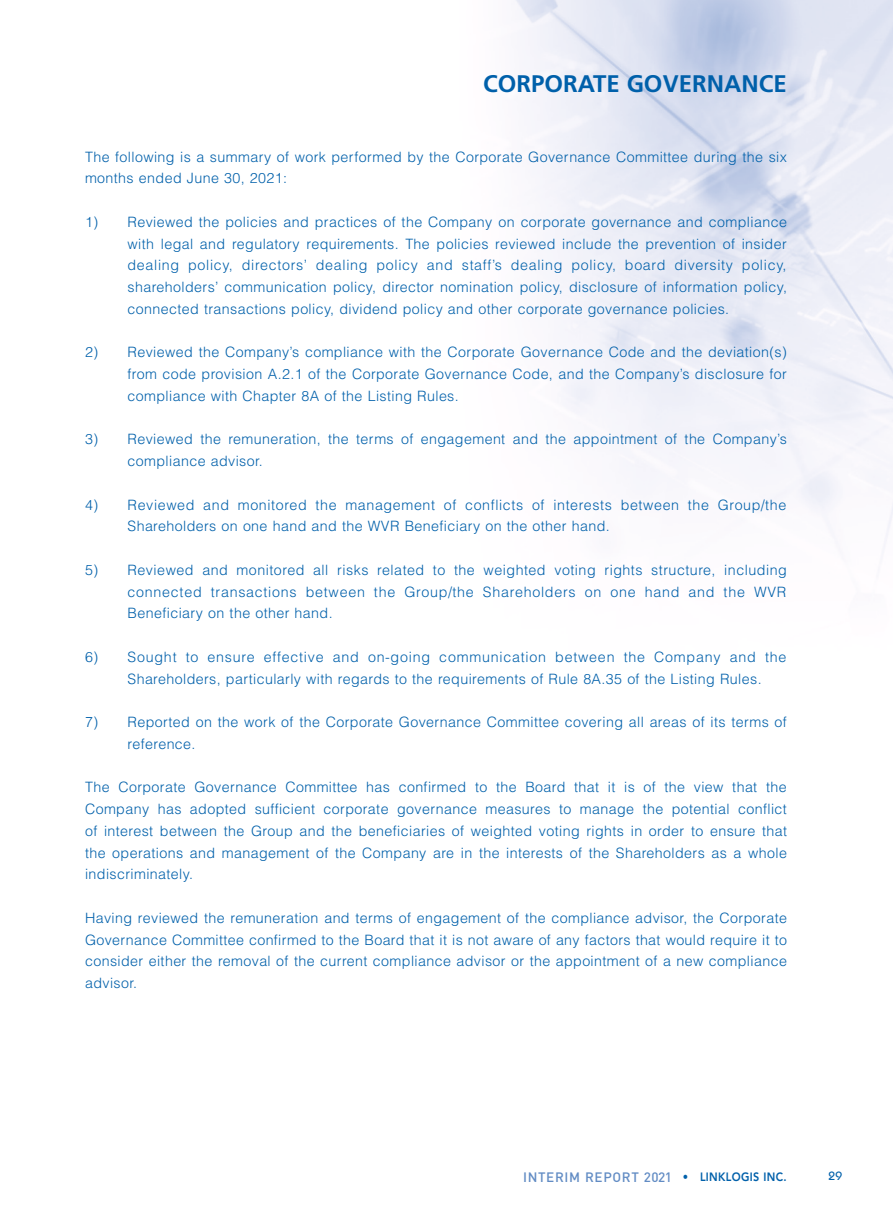
<style>
.page{position:relative;width:893px;height:1212px;background:#fff}
.page>*{position:absolute;margin:0;border:0;box-sizing:border-box;transform-origin:0 0}
.t1{font:700 24px "Frutiger LT Std";color:#0060aa}
._00_txt{font:300 14.25px/21.8px "Helvetica LT Std";letter-spacing:.03em;color:#0060aa}
.t2{font:500 13.5px "DIN Pro";letter-spacing:.05em;color:#628cc4}
.t3{font:500 12px "Bauhaus Std";color:#0060aa}
.s1{font-family:"Frutiger LT Std";font-weight:300;font-size:12px;color:#0060aa}
.s2{font-family:"Avenir LT Std";font-weight:800;font-size:12px;color:#0060aa}
</style>
<div class="page">
<h1 class="t1" style="left:483px;top:70px;width:305px">CORPORATE GOVERNANCE</h1>
<p class="_00_txt" style="left:85px;top:145px;width:703px">The following is a summary of work performed by the Corporate Governance Committee during the six months ended June 30, 2021:</p>
<p class="_00_txt" style="left:128px;top:211px;width:661px;text-align:justify;text-indent:-43px">1) Reviewed the policies and practices of the Company on corporate governance and compliance with legal and regulatory requirements. The policies reviewed include the prevention of insider dealing policy, directors’ dealing policy and staff’s dealing policy, board diversity policy, shareholders’ communication policy, director nomination policy, disclosure of information policy, connected transactions policy, dividend policy and other corporate governance policies.</p>
<p class="_00_txt" style="left:128px;top:341px;width:661px;text-align:justify;text-indent:-43px">2) Reviewed the Company’s compliance with the Corporate Governance Code and the deviation(s) from code provision A.2.1 of the Corporate Governance Code, and the Company’s disclosure for compliance with Chapter 8A of the Listing Rules.</p>
<p class="_00_txt" style="left:128px;top:428px;width:661px;text-indent:-43px">3) Reviewed the remuneration, the terms of engagement and the appointment of the Company’s compliance advisor.</p>
<p class="_00_txt" style="left:128px;top:493px;width:660px;text-indent:-43px">4) Reviewed and monitored the management of conflicts of interests between the Group/the<br>Shareholders on one hand and the WVR Beneficiary on the other hand.</p>
<p class="_00_txt" style="left:128px;top:559px;width:661px;text-align:justify;text-indent:-43px">5) Reviewed and monitored all risks related to the weighted voting rights structure, including connected transactions between the Group/the Shareholders on one hand and the WVR Beneficiary on the other hand.</p>
<p class="_00_txt" style="left:128px;top:646px;width:660px;text-indent:-43px">6) Sought to ensure effective and on-going communication between the Company and the<br>Shareholders, particularly with regards to the requirements of Rule 8A.35 of the Listing Rules.</p>
<p class="_00_txt" style="left:128px;top:711px;width:661px;text-indent:-43px">7) Reported on the work of the Corporate Governance Committee covering all areas of its terms of reference.</p>
<p class="_00_txt" style="left:85px;top:776px;width:703px;text-align:justify">The Corporate Governance Committee has confirmed to the Board that it is of the view that the Company has adopted sufficient corporate governance measures to manage the potential conflict of interest between the Group and the beneficiaries of weighted voting rights in order to ensure that the operations and management of the Company are in the interests of the Shareholders as a whole indiscriminately.</p>
<p class="_00_txt" style="left:85px;top:907px;width:703px;text-align:justify">Having reviewed the remuneration and terms of engagement of the compliance advisor, the Corporate Governance Committee confirmed to the Board that it is not aware of any factors that would require it to consider either the removal of the current compliance advisor or the appointment of a new compliance advisor.</p>
<p class="t2" style="left:523px;top:1167px;width:265px">INTERIM REPORT 2021 <span class="s1">•</span> <span class="s2">LINKLOGIS INC.</span></p>
<p class="t3" style="left:828px;top:1169px;width:15px">29</p>
</div>
